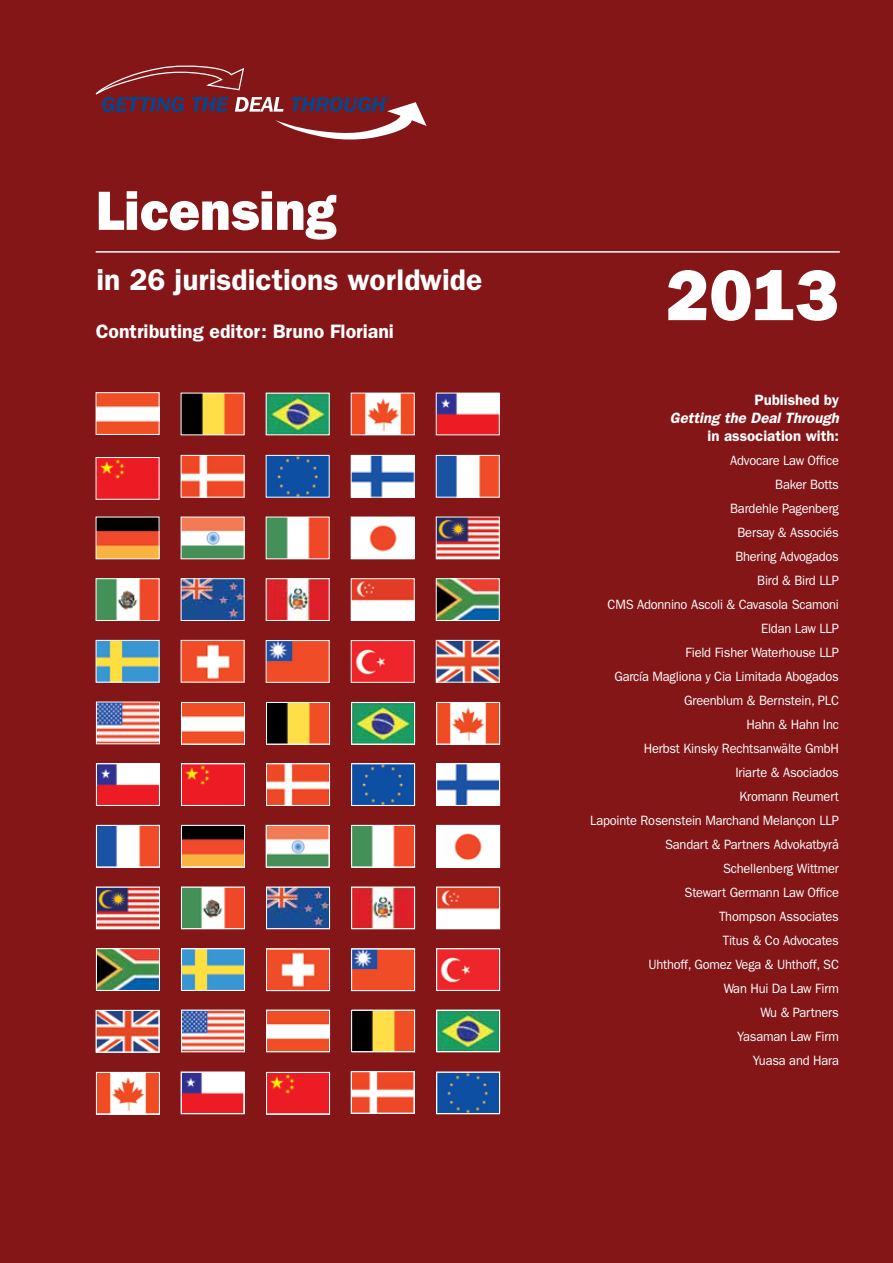
<style>
.page{position:relative;width:893px;height:1263px;background:#841618}
.page>*{position:absolute;margin:0;border:0;box-sizing:border-box;transform-origin:0 0}
.t1{font:800 72px "Franklin Gothic";color:#fff}
.t2{font:800 55.5px "Franklin Gothic";color:#fff;scale:.95 1}
.t3{font:600 30px "Franklin Gothic";color:#fff}
.t4{font:600 19.5px "Franklin Gothic";color:#fff}
.t5{font:600 15px "Franklin Gothic";color:#fff}
.t6{font:italic 600 15px "Franklin Gothic";color:#fff}
.t7{font:13.5px/24px "Franklin Gothic";letter-spacing:-.015em;color:#fff;text-align:right;scale:.95 1}
.t8{font:7.35px "Franklin Gothic";color:#004990}
</style>
<div class="page">
<img style="left:98px;top:519px;width:59px;height:38px">
<img style="left:353px;top:457px;width:60px;height:38px">
<div style="left:351px;top:455px;width:64px;height:42px;border:1px solid #fff"></div>
<img style="left:98px;top:459px;width:59px;height:39px">
<div style="left:96px;top:457px;width:63px;height:43px;border:1px solid #fff"></div>
<img style="left:268px;top:457px;width:60px;height:38px">
<div style="left:266px;top:455px;width:64px;height:42px;border:1px solid #fff"></div>
<img style="left:98px;top:580px;width:59px;height:39px">
<div style="left:96px;top:578px;width:63px;height:43px;border:1px solid #fff"></div>
<img style="left:438px;top:519px;width:60px;height:38px">
<div style="left:436px;top:517px;width:64px;height:42px;border:1px solid #fff"></div>
<img style="left:183px;top:519px;width:59px;height:38px">
<div style="left:181px;top:517px;width:63px;height:42px;border:1px solid #fff"></div>
<img style="left:268px;top:395px;width:60px;height:38px">
<img style="left:353px;top:395px;width:60px;height:38px">
<div style="left:351px;top:393px;width:64px;height:42px;border:1px solid #fff"></div>
<img style="left:98px;top:394px;width:59px;height:39px">
<div style="left:96px;top:392px;width:63px;height:43px;border:1px solid #fff"></div>
<img style="left:183px;top:395px;width:59px;height:38px">
<img style="left:438px;top:395px;width:60px;height:38px">
<div style="left:436px;top:393px;width:64px;height:42px;border:1px solid #fff"></div>
<img style="left:183px;top:457px;width:59px;height:38px">
<div style="left:181px;top:455px;width:63px;height:42px;border:1px solid #fff"></div>
<img style="left:268px;top:519px;width:60px;height:38px">
<div style="left:266px;top:517px;width:64px;height:42px;border:1px solid #fff"></div>
<img style="left:438px;top:457px;width:60px;height:38px">
<div style="left:436px;top:455px;width:64px;height:42px;border:1px solid #fff"></div>
<svg style="left:96px;top:65px;width:331px;height:74px"></svg>
<img style="left:183px;top:580px;width:59px;height:39px">
<div style="left:181px;top:578px;width:63px;height:43px;border:1px solid #fff"></div>
<img style="left:353px;top:642px;width:60px;height:39px">
<div style="left:351px;top:640px;width:64px;height:43px;border:1px solid #fff"></div>
<img style="left:268px;top:642px;width:60px;height:39px">
<div style="left:266px;top:640px;width:64px;height:43px;border:1px solid #fff"></div>
<img style="left:438px;top:642px;width:60px;height:38px">
<div style="left:436px;top:640px;width:64px;height:42px;border:1px solid #fff"></div>
<img style="left:183px;top:642px;width:59px;height:38px">
<div style="left:181px;top:640px;width:63px;height:42px;border:1px solid #fff"></div>
<img style="left:98px;top:642px;width:59px;height:38px">
<div style="left:96px;top:640px;width:63px;height:42px;border:1px solid #fff"></div>
<img style="left:268px;top:580px;width:60px;height:39px">
<div style="left:266px;top:578px;width:64px;height:43px;border:1px solid #fff"></div>
<img style="left:353px;top:580px;width:60px;height:39px">
<div style="left:351px;top:578px;width:64px;height:43px;border:1px solid #fff"></div>
<img style="left:353px;top:519px;width:60px;height:38px">
<div style="left:351px;top:517px;width:64px;height:42px;border:1px solid #fff"></div>
<img style="left:438px;top:580px;width:60px;height:39px">
<div style="left:436px;top:578px;width:64px;height:43px;border:1px solid #fff"></div>
<img style="left:98px;top:827px;width:59px;height:38px">
<div style="left:96px;top:825px;width:64px;height:42px;border:1px solid #fff"></div>
<img style="left:354px;top:766px;width:59px;height:37px">
<div style="left:351px;top:763px;width:64px;height:43px;border:1px solid #fff"></div>
<img style="left:98px;top:766px;width:59px;height:37px">
<div style="left:96px;top:764px;width:63px;height:41px;border:1px solid #fff"></div>
<div style="left:96px;top:763px;width:64px;height:43px;border:1px solid #fff"></div>
<img style="left:268px;top:766px;width:60px;height:37px">
<div style="left:266px;top:763px;width:64px;height:43px;border:1px solid #fff"></div>
<img style="left:98px;top:889px;width:59px;height:38px">
<div style="left:96px;top:887px;width:64px;height:42px;border:1px solid #fff"></div>
<img style="left:439px;top:827px;width:59px;height:38px">
<div style="left:436px;top:825px;width:64px;height:42px;border:1px solid #fff"></div>
<img style="left:183px;top:827px;width:59px;height:38px">
<div style="left:181px;top:825px;width:64px;height:42px;border:1px solid #fff"></div>
<img style="left:268px;top:704px;width:60px;height:38px">
<div style="left:266px;top:702px;width:64px;height:43px;border:1px solid #fff"></div>
<img style="left:354px;top:704px;width:59px;height:38px">
<div style="left:351px;top:702px;width:64px;height:43px;border:1px solid #fff"></div>
<img style="left:98px;top:704px;width:60px;height:38px">
<div style="left:96px;top:702px;width:64px;height:42px;border:1px solid #fff"></div>
<img style="left:183px;top:704px;width:59px;height:38px">
<div style="left:181px;top:702px;width:64px;height:43px;border:1px solid #fff"></div>
<img style="left:439px;top:704px;width:59px;height:38px">
<div style="left:437px;top:702px;width:63px;height:42px;border:1px solid #fff"></div>
<div style="left:436px;top:702px;width:64px;height:43px;border:1px solid #fff"></div>
<img style="left:183px;top:766px;width:59px;height:37px">
<div style="left:181px;top:763px;width:64px;height:43px;border:1px solid #fff"></div>
<img style="left:268px;top:827px;width:59px;height:38px">
<div style="left:266px;top:825px;width:64px;height:42px;border:1px solid #fff"></div>
<img style="left:439px;top:766px;width:59px;height:37px">
<div style="left:437px;top:764px;width:63px;height:41px;border:1px solid #fff"></div>
<div style="left:436px;top:763px;width:64px;height:43px;border:1px solid #fff"></div>
<img style="left:183px;top:889px;width:59px;height:38px">
<div style="left:181px;top:887px;width:64px;height:42px;border:1px solid #fff"></div>
<img style="left:354px;top:951px;width:59px;height:38px">
<div style="left:351px;top:948px;width:64px;height:43px;border:1px solid #fff"></div>
<img style="left:268px;top:951px;width:60px;height:38px">
<div style="left:266px;top:948px;width:64px;height:43px;border:1px solid #fff"></div>
<img style="left:439px;top:951px;width:59px;height:37px">
<div style="left:436px;top:948px;width:64px;height:43px;border:1px solid #fff"></div>
<img style="left:183px;top:951px;width:59px;height:37px">
<div style="left:181px;top:948px;width:64px;height:43px;border:1px solid #fff"></div>
<img style="left:98px;top:950px;width:60px;height:39px">
<div style="left:96px;top:948px;width:64px;height:43px;border:1px solid #fff"></div>
<img style="left:268px;top:889px;width:60px;height:38px">
<div style="left:266px;top:887px;width:64px;height:42px;border:1px solid #fff"></div>
<img style="left:354px;top:889px;width:59px;height:38px">
<div style="left:351px;top:887px;width:64px;height:42px;border:1px solid #fff"></div>
<img style="left:354px;top:827px;width:59px;height:38px">
<div style="left:351px;top:825px;width:64px;height:42px;border:1px solid #fff"></div>
<img style="left:439px;top:889px;width:59px;height:38px">
<div style="left:436px;top:887px;width:64px;height:42px;border:1px solid #fff"></div>
<img style="left:353px;top:1073px;width:59px;height:38px">
<div style="left:351px;top:1071px;width:64px;height:43px;border:1px solid #fff"></div>
<img style="left:98px;top:1074px;width:59px;height:38px">
<div style="left:96px;top:1072px;width:64px;height:42px;border:1px solid #fff"></div>
<img style="left:268px;top:1074px;width:60px;height:38px">
<div style="left:266px;top:1072px;width:64px;height:42px;border:1px solid #fff"></div>
<img style="left:268px;top:1012px;width:60px;height:38px">
<div style="left:266px;top:1010px;width:64px;height:42px;border:1px solid #fff"></div>
<img style="left:354px;top:1012px;width:59px;height:38px">
<div style="left:351px;top:1010px;width:64px;height:42px;border:1px solid #fff"></div>
<img style="left:98px;top:1012px;width:59px;height:38px">
<div style="left:96px;top:1010px;width:63px;height:42px;border:1px solid #fff"></div>
<img style="left:183px;top:1012px;width:59px;height:38px">
<div style="left:181px;top:1010px;width:64px;height:42px;border:1px solid #fff"></div>
<img style="left:439px;top:1012px;width:59px;height:38px">
<div style="left:436px;top:1010px;width:64px;height:42px;border:1px solid #fff"></div>
<img style="left:183px;top:1074px;width:59px;height:38px">
<div style="left:181px;top:1072px;width:63px;height:42px;border:1px solid #fff"></div>
<div style="left:181px;top:1071px;width:63px;height:43px;border:1px solid #fff"></div>
<img style="left:439px;top:1074px;width:59px;height:38px">
<div style="left:436px;top:1071px;width:64px;height:43px;border:1px solid #fff"></div>
<hr style="left:96px;top:251px;width:744px;height:2px;background:#fff">
<p class="t8" style="left:387px;top:94px;width:7px">®</p>
<h2 class="t2" style="left:96px;top:178px;width:255px">Licensing</h2>
<h3 class="t3" style="left:97px;top:262px;width:387px">in 26 jurisdictions worldwide</h3>
<h3 class="t4" style="left:96px;top:320px;width:300px">Contributing editor: Bruno Floriani</h3>
<h1 class="t1" style="left:666px;top:253px;width:174px">2013</h1>
<p class="t5" style="left:754px;top:391px;width:86px">Published by</p>
<p class="t6" style="left:670px;top:409px;width:171px">Getting the Deal Through</p>
<p class="t5" style="left:708px;top:427px;width:133px">in association with:</p>
<p class="t7" style="left:590px;top:449px;width:263px">Advocare Law Office<br>Baker Botts<br>Bardehle Pagenberg<br>Bersay &amp; Associés<br>Bhering Advogados<br>Bird &amp; Bird LLP<br>CMS Adonnino Ascoli &amp; Cavasola Scamoni<br>Eldan Law LLP<br>Field Fisher Waterhouse LLP<br>García Magliona y Cia Limitada Abogados<br>Greenblum &amp; Bernstein, PLC<br>Hahn &amp; Hahn Inc<br>Herbst Kinsky Rechtsanwälte GmbH<br>Iriarte &amp; Asociados<br>Kromann Reumert<br>Lapointe Rosenstein Marchand Melançon LLP<br>Sandart &amp; Partners Advokatbyrå<br>Schellenberg Wittmer<br>Stewart Germann Law Office<br>Thompson Associates<br>Titus &amp; Co Advocates<br>Uhthoff, Gomez Vega &amp; Uhthoff, SC<br>Wan Hui Da Law Firm<br>Wu &amp; Partners<br>Yasaman Law Firm<br>Yuasa and Hara</p>
</div>
